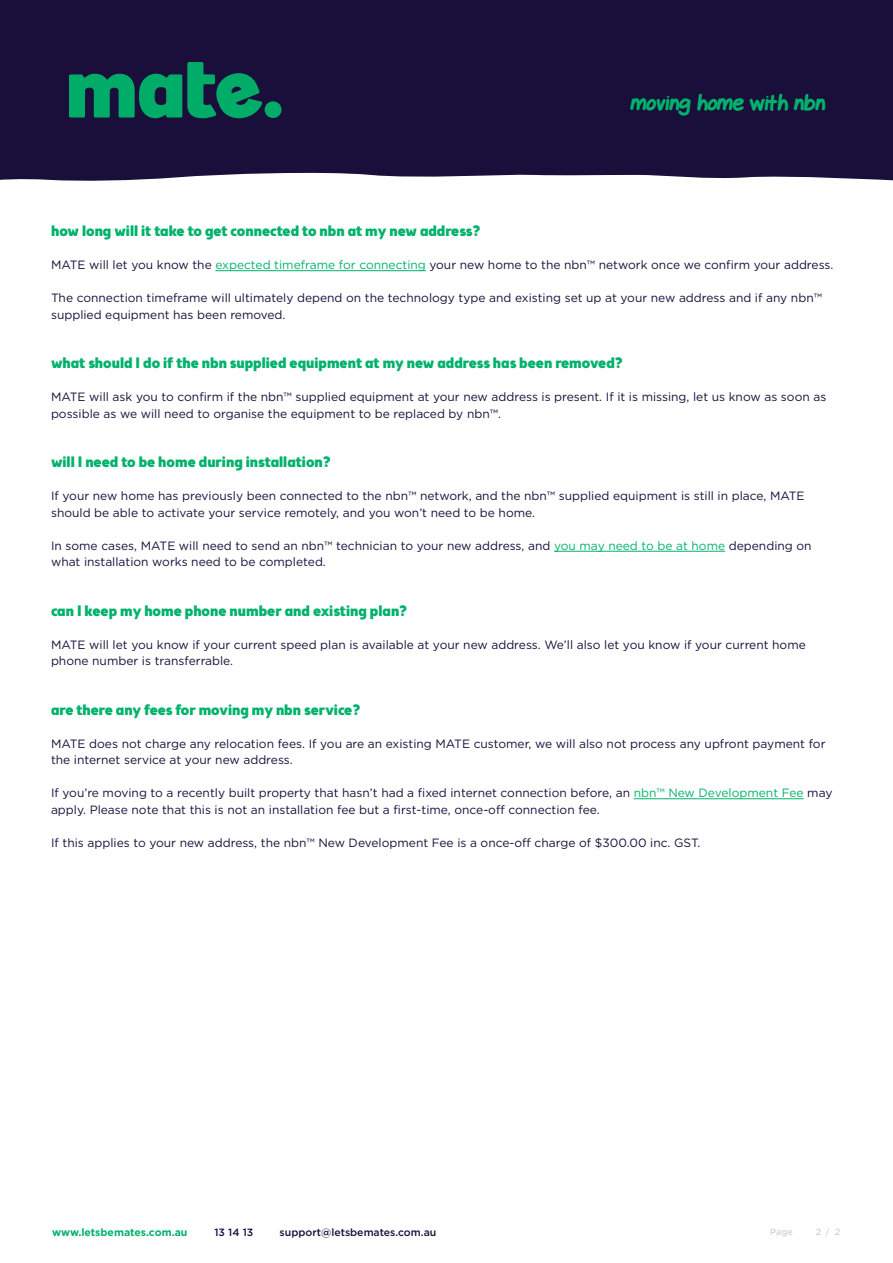
<style>
.page{position:relative;width:893px;height:1263px;background:#fff}
.page>*{position:absolute;margin:0;border:0;box-sizing:border-box;transform-origin:0 0}
.t1{font:800 21px "Gel Pen";color:#00b26b}
.t2{font:900 15px "Brooklyn Samuels Five";color:#00b26b}
.t3{font:12px/16.5px "Gotham";color:#1a0e3b}
.t4{font:500 10.5px "Gotham";color:#1a0e3b}
.t5{font:700 10.5px "Gotham";color:#00b26b}
.t6{font:500 9px "Gotham";color:#d1d3d4}
.s1{color:#00b26b}
</style>
<div class="page">
<div style="left:0;top:0;width:893px;height:181px;background:#1a0e3b"></div>
<svg style="left:69px;top:62px;width:212px;height:57px;background:#0b6353"></svg>
<svg style="left:825px;top:1227px;width:4px;height:10px"></svg>
<hr style="left:215px;top:270px;width:211px;height:1px;background:#00b26b">
<hr style="left:554px;top:551px;width:171px;height:1px;background:#00b26b">
<hr style="left:634px;top:798px;width:170px;height:1px;background:#00b26b">
<h1 class="t1" style="left:631px;top:92px;width:195px">moving home with nbn</h1>
<p class="t2" style="left:51px;top:222px;width:431px">how long will it take to get connected to nbn at my new address?</p>
<p class="t3" style="left:51px;top:256px;width:784px">MATE will let you know the <span class="s1">expected timeframe for connecting</span> your new home to the nbn™ network once we confirm your address.</p>
<p class="t3" style="left:51px;top:289px;width:772px">The connection timeframe will ultimately depend on the technology type and existing set up at your new address and if any nbn™ supplied equipment has been removed.</p>
<p class="t2" style="left:51px;top:354px;width:573px">what should I do if the nbn supplied equipment at my new address has been removed?</p>
<p class="t3" style="left:51px;top:388px;width:777px">MATE will ask you to confirm if the nbn™ supplied equipment at your new address is present. If it is missing, let us know as soon as possible as we will need to organise the equipment to be replaced by nbn™.</p>
<p class="t2" style="left:51px;top:453px;width:281px">will I need to be home during installation?</p>
<p class="t3" style="left:51px;top:487px;width:755px">If your new home has previously been connected to the nbn™ network, and the nbn™ supplied equipment is still in place, MATE should be able to activate your service remotely, and you won’t need to be home.</p>
<p class="t3" style="left:51px;top:537px;width:762px">In some cases, MATE will need to send an nbn™ technician to your new address, and <span class="s1">you may need to be at home</span> depending on what installation works need to be completed.</p>
<p class="t2" style="left:51px;top:602px;width:357px">can I keep my home phone number and existing plan?</p>
<p class="t3" style="left:51px;top:636px;width:756px">MATE will let you know if your current speed plan is available at your new address. We’ll also let you know if your current home phone number is transferrable.</p>
<p class="t2" style="left:51px;top:701px;width:311px">are there any fees for moving my nbn service?</p>
<p class="t3" style="left:51px;top:735px;width:776px">MATE does not charge any relocation fees. If you are an existing MATE customer, we will also not process any upfront payment for the internet service at your new address.</p>
<p class="t3" style="left:51px;top:784px;width:783px">If you’re moving to a recently built property that hasn’t had a fixed internet connection before, an <span class="s1">nbn™ New Development Fee</span> may apply. Please note that this is not an installation fee but a first-time, once-off connection fee.</p>
<p class="t3" style="left:51px;top:834px;width:651px">If this applies to your new address, the nbn™ New Development Fee is a once-off charge of $300.00 inc. GST.</p>
<p class="t5" style="left:52px;top:1225px;width:137px">www.letsbemates.com.au</p>
<p class="t4" style="left:214px;top:1225px;width:40px">13 14 13</p>
<p class="t4" style="left:280px;top:1225px;width:158px">support@letsbemates.com.au</p>
<p class="t6" style="left:770px;top:1225px;width:24px">Page</p>
<p class="t6" style="left:816px;top:1225px;width:7px">2</p>
<p class="t6" style="left:835px;top:1225px;width:7px">2</p>
</div>
